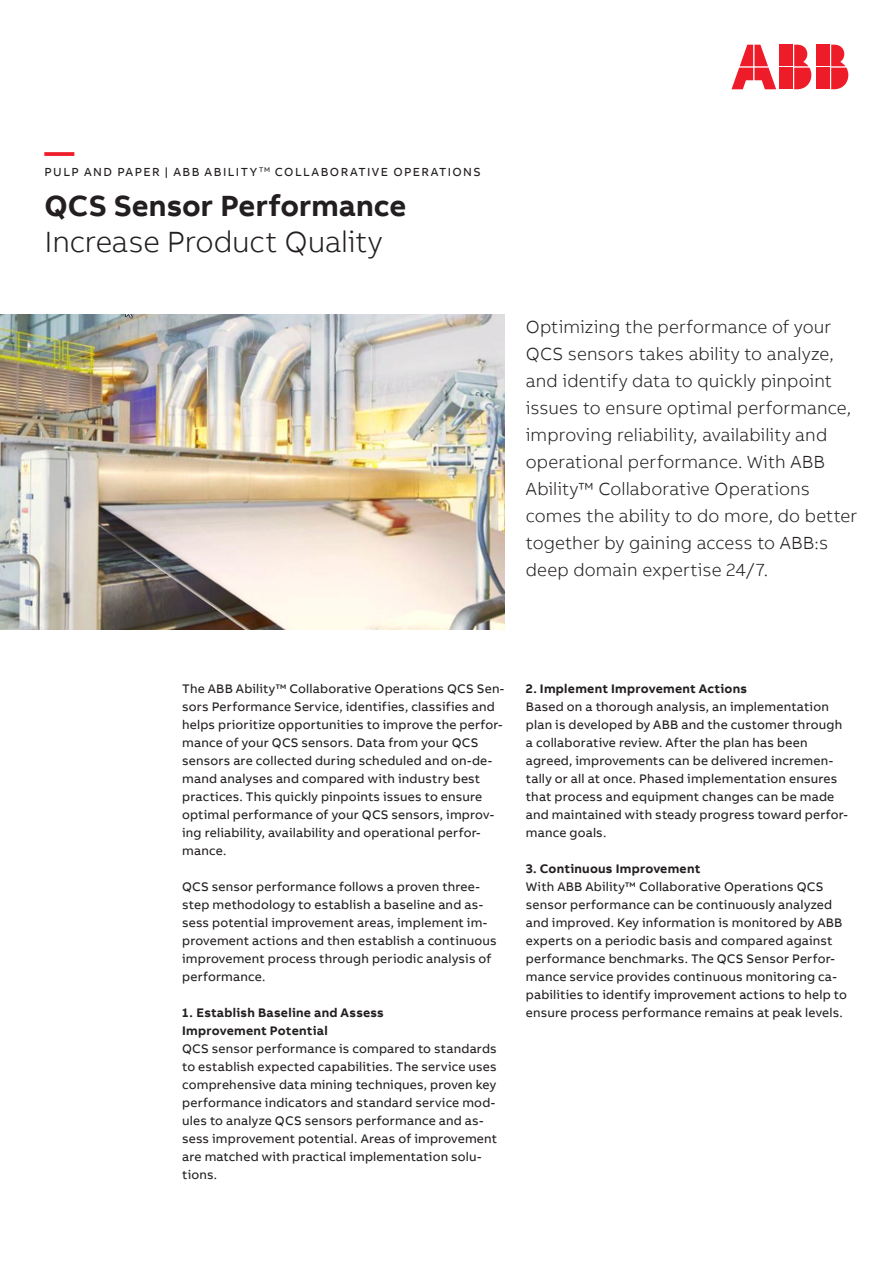
<style>
.page{position:relative;width:893px;height:1263px;background:#fff}
.page>*{position:absolute;margin:0;border:0;box-sizing:border-box;transform-origin:0 0}
.Subheadline_M_20pt_2{font:300 30px "AB Bvoice";letter-spacing:-.01em;color:#231f20}
.Headline_M_20pt_24pt{font:700 30px "AB Bvoice";color:#231f20}
.Headline_M_20pt_24pt-2{font:700 30px "AB Bvoice";color:#ee1c28}
.Lead_13pt_18pt{font:300 18px/27px "AB Bvoice";letter-spacing:.005em;color:#231f20}
.Copytext_8_5pt_12pt{font:12.75px/18px "AB Bvoice";letter-spacing:.015em;color:#231f20}
.Paragraph_Title_8_5p{font:700 12.75px/18px "AB Bvoice";letter-spacing:.02em;color:#231f20}
.Category_M_8pt_9_6pt{font:12px "AB Bvoice";letter-spacing:.12em;color:#231f20}
</style>
<div class="page">
<img style="left:0;top:315px;width:505px;height:315px">
<div style="left:817px;top:45px;width:13px;height:21px;background:#ee1c28"></div>
<div style="left:817px;top:68px;width:13px;height:21px;background:#ee1c28"></div>
<svg style="left:831px;top:45px;width:17px;height:44px"></svg>
<svg style="left:731px;top:45px;width:45px;height:44px"></svg>
<div style="left:780px;top:45px;width:13px;height:21px;background:#ee1c28"></div>
<div style="left:780px;top:68px;width:13px;height:21px;background:#ee1c28"></div>
<svg style="left:794px;top:45px;width:17px;height:44px"></svg>
<p class="Headline_M_20pt_24pt-2" style="left:45px;top:132px;width:31px">—</p>
<p class="Category_M_8pt_9_6pt" style="left:45px;top:165px;width:438px">PULP AND PAPER | ABB ABILITY<sup>TM</sup> COLLABORATIVE OPERATIONS</p>
<p class="Headline_M_20pt_24pt" style="left:45px;top:186px;width:363px">QCS Sensor Performance</p>
<p class="Subheadline_M_20pt_2" style="left:45px;top:224px;width:339px">Increase Product Quality</p>
<p class="Lead_13pt_18pt" style="left:526px;top:313px;width:333px">Optimizing the performance of your QCS sensors takes ability to analyze, and identify data to quickly pinpoint issues to ensure optimal performance, improving reliability, availability and operational performance. With ABB Ability™ Collaborative Operations comes the ability to do more, do better together by gaining access to ABB:s deep domain expertise 24/7.</p>
<p class="Copytext_8_5pt_12pt" style="left:182px;top:679px;width:324px">The ABB Ability™ Collaborative Operations QCS Sen&shy;sors Performance Service, identifies, classifies and helps prioritize opportunities to improve the perfor&shy;mance of your QCS sensors. Data from your QCS sensors are collected during scheduled and on-de&shy;mand analyses and compared with industry best practices. This quickly pinpoints issues to ensure optimal performance of your QCS sensors, improv&shy;ing reliability, availability and operational perfor&shy;mance.</p>
<p class="Copytext_8_5pt_12pt" style="left:182px;top:877px;width:316px">QCS sensor performance follows a proven three&shy;step methodology to establish a baseline and as&shy;sess potential improvement areas, implement im&shy;provement actions and then establish a continuous improvement process through periodic analysis of performance.</p>
<p class="Paragraph_Title_8_5p" style="left:182px;top:1003px;width:203px">1. Establish Baseline and Assess<br>Improvement Potential</p>
<p class="Copytext_8_5pt_12pt" style="left:182px;top:1039px;width:316px">QCS sensor performance is compared to standards to establish expected capabilities. The service uses comprehensive data mining techniques, proven key performance indicators and standard service mod&shy;ules to analyze QCS sensors performance and as&shy;sess improvement potential. Areas of improvement are matched with practical implementation solu&shy;tions.</p>
<p class="Paragraph_Title_8_5p" style="left:526px;top:679px;width:223px">2. Implement Improvement Actions</p>
<p class="Copytext_8_5pt_12pt" style="left:526px;top:697px;width:323px">Based on a thorough analysis, an implementation plan is developed by ABB and the customer through a collaborative review. After the plan has been agreed, improvements can be delivered incremen&shy;tally or all at once. Phased implementation ensures that process and equipment changes can be made and maintained with steady progress toward perfor&shy;mance goals.</p>
<p class="Paragraph_Title_8_5p" style="left:526px;top:859px;width:176px">3. Continuous Improvement</p>
<p class="Copytext_8_5pt_12pt" style="left:526px;top:877px;width:323px">With ABB Ability™ Collaborative Operations QCS sensor performance can be continuously analyzed and improved. Key information is monitored by ABB experts on a periodic basis and compared against performance benchmarks. The QCS Sensor Perfor&shy;mance service provides continuous monitoring ca&shy;pabilities to identify improvement actions to help to ensure process performance remains at peak levels.</p>
</div>
